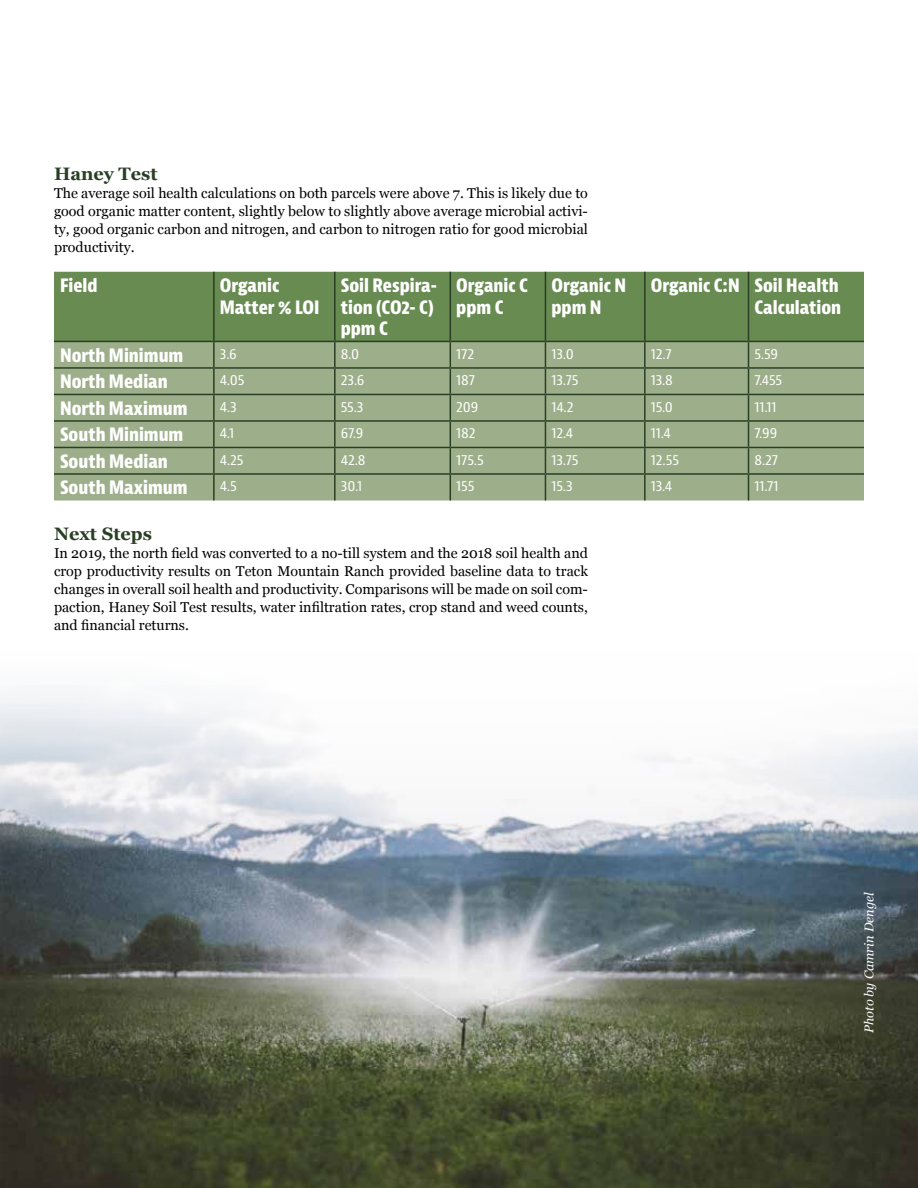
<style>
.page{position:relative;width:918px;height:1188px;background:#fff}
.page>*{position:absolute;margin:0;border:0;box-sizing:border-box;transform-origin:0 0}
.t1{font:700 condensed 18px/21.6px "Bernina Sans";color:#fff}
.t2{font:700 18px "Georgia";color:#293f24}
.t3{font:14.25px/18px "Georgia";color:#000;text-align:justify}
.t4{font:condensed 14.25px "Bernina Sans";letter-spacing:-.005em;color:#fff}
.t5{font:italic 12.75px "Georgia";color:#fff}
</style>
<div class="page">
<div style="left:54px;top:272px;width:810px;height:69px;background:#688b52"></div>
<div style="left:54px;top:342px;width:810px;height:158px;background:#9dae8a"></div>
<hr style="left:213px;top:272px;width:2px;height:69px;background:#293f24">
<hr style="left:334px;top:272px;width:2px;height:69px;background:#293f24">
<hr style="left:450px;top:272px;width:1px;height:69px;background:#293f24">
<hr style="left:545px;top:272px;width:1px;height:69px;background:#293f24">
<hr style="left:644px;top:272px;width:2px;height:69px;background:#293f24">
<hr style="left:748px;top:272px;width:1px;height:69px;background:#293f24">
<hr style="left:54px;top:341px;width:160px;height:1px;background:#293f24">
<hr style="left:214px;top:341px;width:121px;height:1px;background:#293f24">
<hr style="left:213px;top:342px;width:2px;height:25px;background:#293f24">
<hr style="left:335px;top:341px;width:115px;height:1px;background:#293f24">
<hr style="left:334px;top:342px;width:2px;height:25px;background:#293f24">
<hr style="left:450px;top:341px;width:95px;height:1px;background:#293f24">
<hr style="left:545px;top:341px;width:100px;height:1px;background:#293f24">
<hr style="left:645px;top:341px;width:104px;height:1px;background:#293f24">
<hr style="left:644px;top:342px;width:2px;height:25px;background:#293f24">
<hr style="left:748px;top:341px;width:116px;height:1px;background:#293f24">
<hr style="left:54px;top:367px;width:160px;height:2px;background:#293f24">
<hr style="left:214px;top:367px;width:121px;height:2px;background:#293f24">
<hr style="left:213px;top:369px;width:2px;height:25px;background:#293f24">
<hr style="left:335px;top:367px;width:115px;height:2px;background:#293f24">
<hr style="left:334px;top:369px;width:2px;height:25px;background:#293f24">
<hr style="left:450px;top:367px;width:95px;height:2px;background:#293f24">
<hr style="left:545px;top:367px;width:100px;height:2px;background:#293f24">
<hr style="left:645px;top:367px;width:104px;height:2px;background:#293f24">
<hr style="left:644px;top:369px;width:2px;height:25px;background:#293f24">
<hr style="left:748px;top:367px;width:116px;height:2px;background:#293f24">
<hr style="left:54px;top:394px;width:160px;height:1px;background:#293f24">
<hr style="left:214px;top:394px;width:121px;height:1px;background:#293f24">
<hr style="left:335px;top:394px;width:115px;height:1px;background:#293f24">
<hr style="left:450px;top:394px;width:95px;height:1px;background:#293f24">
<hr style="left:545px;top:394px;width:100px;height:1px;background:#293f24">
<hr style="left:645px;top:394px;width:104px;height:1px;background:#293f24">
<hr style="left:748px;top:394px;width:116px;height:1px;background:#293f24">
<hr style="left:213px;top:395px;width:2px;height:25px;background:#293f24">
<hr style="left:334px;top:395px;width:2px;height:25px;background:#293f24">
<hr style="left:644px;top:395px;width:2px;height:25px;background:#293f24">
<hr style="left:54px;top:420px;width:160px;height:2px;background:#293f24">
<hr style="left:214px;top:420px;width:121px;height:2px;background:#293f24">
<hr style="left:213px;top:422px;width:2px;height:25px;background:#293f24">
<hr style="left:335px;top:420px;width:115px;height:2px;background:#293f24">
<hr style="left:334px;top:422px;width:2px;height:25px;background:#293f24">
<hr style="left:450px;top:420px;width:95px;height:2px;background:#293f24">
<hr style="left:545px;top:420px;width:100px;height:2px;background:#293f24">
<hr style="left:645px;top:420px;width:104px;height:2px;background:#293f24">
<hr style="left:644px;top:422px;width:2px;height:25px;background:#293f24">
<hr style="left:748px;top:420px;width:116px;height:2px;background:#293f24">
<hr style="left:54px;top:447px;width:160px;height:1px;background:#293f24">
<hr style="left:214px;top:447px;width:121px;height:1px;background:#293f24">
<hr style="left:335px;top:447px;width:115px;height:1px;background:#293f24">
<hr style="left:450px;top:447px;width:95px;height:1px;background:#293f24">
<hr style="left:545px;top:447px;width:100px;height:1px;background:#293f24">
<hr style="left:645px;top:447px;width:104px;height:1px;background:#293f24">
<hr style="left:748px;top:447px;width:116px;height:1px;background:#293f24">
<hr style="left:213px;top:448px;width:2px;height:25px;background:#293f24">
<hr style="left:334px;top:448px;width:2px;height:25px;background:#293f24">
<hr style="left:644px;top:448px;width:2px;height:25px;background:#293f24">
<hr style="left:54px;top:473px;width:160px;height:2px;background:#293f24">
<hr style="left:214px;top:473px;width:121px;height:2px;background:#293f24">
<hr style="left:213px;top:475px;width:2px;height:25px;background:#293f24">
<hr style="left:335px;top:473px;width:115px;height:2px;background:#293f24">
<hr style="left:334px;top:475px;width:2px;height:25px;background:#293f24">
<hr style="left:450px;top:473px;width:95px;height:2px;background:#293f24">
<svg style="left:450px;top:342px;width:1px;height:158px"></svg>
<hr style="left:545px;top:473px;width:100px;height:2px;background:#293f24">
<svg style="left:545px;top:342px;width:1px;height:158px"></svg>
<hr style="left:645px;top:473px;width:104px;height:2px;background:#293f24">
<hr style="left:644px;top:475px;width:2px;height:25px;background:#293f24">
<hr style="left:748px;top:473px;width:116px;height:2px;background:#293f24">
<svg style="left:748px;top:342px;width:1px;height:158px"></svg>
<img style="left:0;top:693px;width:918px;height:495px">
<p class="t2" style="left:54px;top:160px;width:105px">Haney Test</p>
<p class="t3" style="left:54px;top:183px;width:535px">The average soil health calculations on both parcels were above 7. This is likely due to good organic matter content, slightly below to slightly above average microbial activi&shy;ty, good organic carbon and nitrogen, and carbon to nitrogen ratio for good microbial productivity.</p>
<p class="t1" style="left:60px;top:275px;width:39px">Field</p>
<p class="t1" style="left:220px;top:275px;width:101px">Organic<br>Matter % LOI</p>
<p class="t1" style="left:341px;top:275px;width:98px">Soil Respira&shy;tion (CO2- C) ppm C</p>
<p class="t1" style="left:456px;top:275px;width:73px">Organic C ppm C</p>
<p class="t1" style="left:551px;top:275px;width:76px">Organic N ppm N</p>
<p class="t1" style="left:651px;top:275px;width:192px;text-align:right">Organic C:N Soil Health<br>Calculation</p>
<p class="t1" style="left:60px;top:345px;width:125px">North Minimum</p>
<p class="t4" style="left:220px;top:345px;width:18px">3.6</p>
<p class="t4" style="left:341px;top:345px;width:20px">8.0</p>
<p class="t4" style="left:456px;top:345px;width:19px">172</p>
<p class="t4" style="left:551px;top:345px;width:24px">13.0</p>
<p class="t4" style="left:651px;top:345px;width:22px">12.7</p>
<p class="t4" style="left:754px;top:345px;width:25px">5.59</p>
<p class="t1" style="left:60px;top:372px;width:109px">North Median</p>
<p class="t4" style="left:220px;top:371px;width:26px">4.05</p>
<p class="t4" style="left:341px;top:371px;width:25px">23.6</p>
<p class="t4" style="left:456px;top:371px;width:20px">187</p>
<p class="t4" style="left:551px;top:371px;width:29px">13.75</p>
<p class="t4" style="left:651px;top:371px;width:24px">13.8</p>
<p class="t4" style="left:754px;top:371px;width:29px">7.455</p>
<p class="t1" style="left:60px;top:398px;width:129px">North Maximum</p>
<p class="t4" style="left:220px;top:398px;width:19px">4.3</p>
<p class="t4" style="left:341px;top:398px;width:24px">55.3</p>
<p class="t4" style="left:456px;top:398px;width:24px">209</p>
<p class="t4" style="left:551px;top:398px;width:24px">14.2</p>
<p class="t4" style="left:651px;top:398px;width:24px">15.0</p>
<p class="t4" style="left:754px;top:398px;width:23px">11.11</p>
<p class="t1" style="left:60px;top:425px;width:125px">South Minimum</p>
<p class="t4" style="left:220px;top:424px;width:16px">4.1</p>
<p class="t4" style="left:341px;top:424px;width:24px">67.9</p>
<p class="t4" style="left:456px;top:424px;width:21px">182</p>
<p class="t4" style="left:551px;top:424px;width:24px">12.4</p>
<p class="t4" style="left:651px;top:424px;width:22px">11.4</p>
<p class="t4" style="left:754px;top:424px;width:24px">7.99</p>
<p class="t1" style="left:60px;top:451px;width:109px">South Median</p>
<p class="t4" style="left:220px;top:451px;width:25px">4.25</p>
<p class="t4" style="left:341px;top:451px;width:26px">42.8</p>
<p class="t4" style="left:456px;top:451px;width:29px">175.5</p>
<p class="t4" style="left:551px;top:451px;width:29px">13.75</p>
<p class="t4" style="left:651px;top:451px;width:30px">12.55</p>
<p class="t4" style="left:754px;top:451px;width:25px">8.27</p>
<p class="t1" style="left:60px;top:478px;width:129px">South Maximum</p>
<p class="t4" style="left:220px;top:477px;width:19px">4.5</p>
<p class="t4" style="left:341px;top:477px;width:23px">30.1</p>
<p class="t4" style="left:456px;top:477px;width:20px">155</p>
<p class="t4" style="left:551px;top:477px;width:23px">15.3</p>
<p class="t4" style="left:651px;top:477px;width:23px">13.4</p>
<p class="t4" style="left:754px;top:477px;width:25px">11.71</p>
<p class="t2" style="left:54px;top:520px;width:99px">Next Steps</p>
<p class="t3" style="left:54px;top:543px;width:535px">In 2019, the north field was converted to a no-till system and the 2018 soil health and crop productivity results on Teton Mountain Ranch provided baseline data to track changes in overall soil health and productivity. Comparisons will be made on soil com&shy;paction, Haney Soil Test results, water infiltration rates, crop stand and weed counts, and financial returns.</p>
<p class="t5" style="left:860px;top:1033px;width:142px;rotate:-90deg">Photo by Camrin Dengel</p>
</div>
